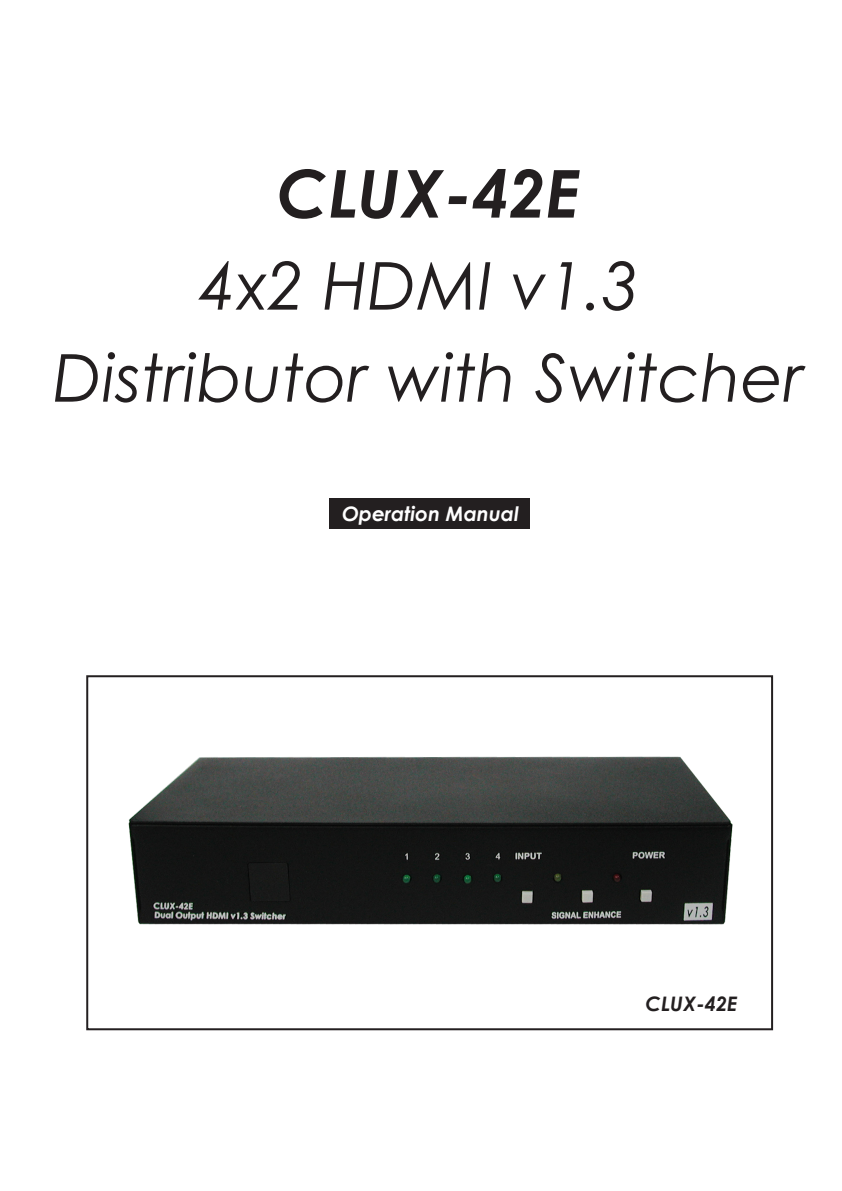
<style>
.page{position:relative;width:842px;height:1191px;background:#fff}
.page>*{position:absolute;margin:0;border:0;box-sizing:border-box;transform-origin:0 0}
.t1{font:italic 66px/92px "Century Gothic";color:#231f20;text-align:center}
.t2{font:italic 700 66px "Century Gothic";color:#231f20}
.t3{font:italic 700 20px "Century Gothic";color:#fff}
.t4{font:italic 700 20px "Century Gothic";color:#231f20}
</style>
<div class="page">
<div style="left:86px;top:675px;width:687px;height:355px;border:2px solid #231f20"></div>
<div style="left:330px;top:498px;width:200px;height:30px;background:#231f20"></div>
<img style="left:128px;top:756px;width:605px;height:169px">
<p class="t2" style="left:277px;top:143px;width:305px">CLUX-42E</p>
<p class="t1" style="left:53px;top:239px;width:752px">4x2 HDMI v1.3<br>Distributor with Switcher</p>
<p class="t3" style="left:342px;top:498px;width:178px">Operation Manual</p>
<p class="t4" style="left:646px;top:988px;width:93px">CLUX-42E</p>
</div>
